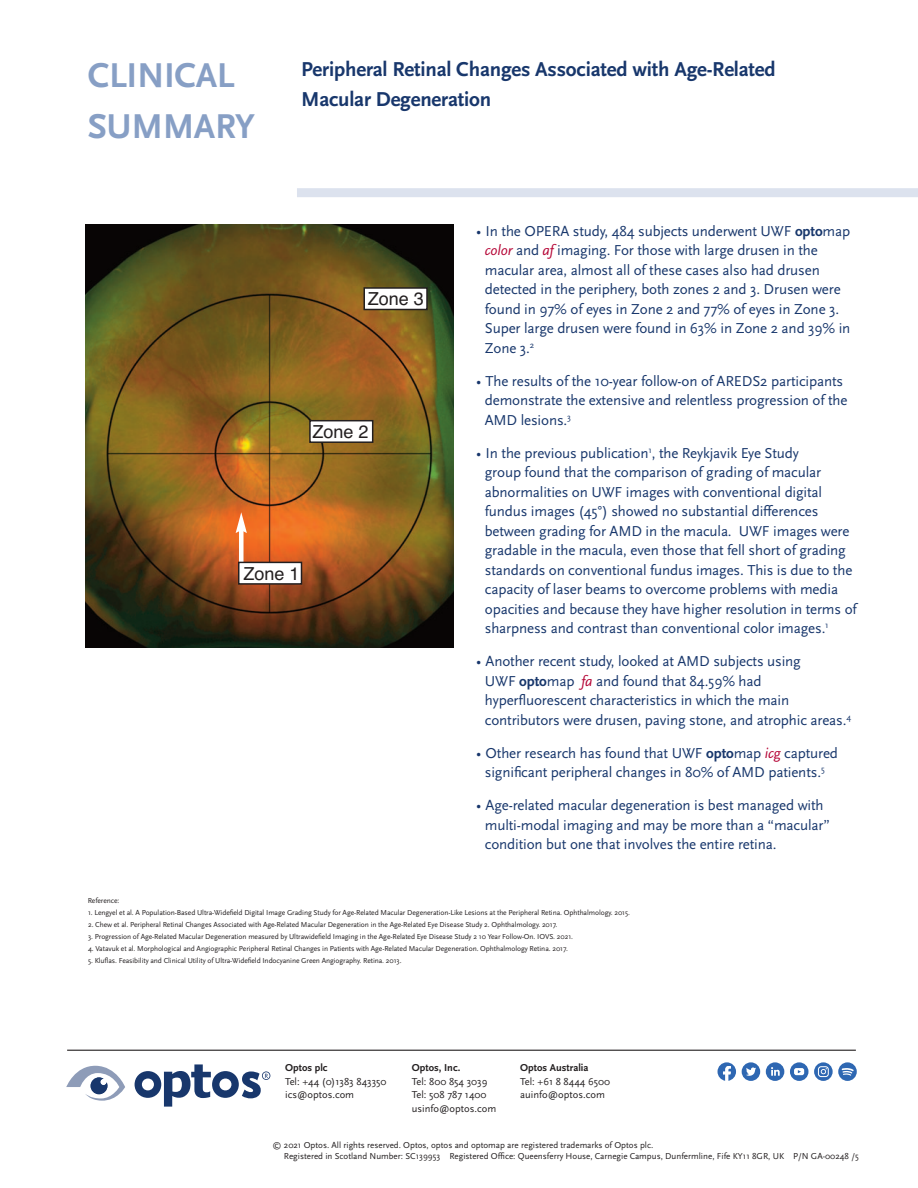
<style>
.page{position:relative;width:918px;height:1188px;background:#fff}
.page>*{position:absolute;margin:0;border:0;box-sizing:border-box;transform-origin:0 0}
.t1{font:700 36px "Scala Sans OT";letter-spacing:-.01em;color:#879fc5}
.t2{font:700 21px/30.6px "Scala Sans OT";letter-spacing:-.01em;color:#18376c}
.t3{font:18px "Helvetica";color:#231f20}
.t4{font:15px/19.5px "Scala Sans OT";letter-spacing:-.01em;color:#18376c}
.t5{font:10.5px "Scala Sans OT";color:#231f20}
.t6{font:700 10.5px "Scala Sans OT";color:#231f20}
.t7{font:9px/10.8px "Scala Sans OT";color:#231f20}
.t8{font:7.5px "Scala Sans OT";letter-spacing:-.01em;color:#231f20}
.s1{font-weight:700}
.s2{font-style:italic;color:#b50536}
</style>
<div class="page">
<div style="left:297px;top:188px;width:621px;height:9px;background:#dce2ee"></div>
<img style="left:86px;top:224px;width:367px;height:423px">
<div style="left:239px;top:529px;width:5px;height:35px;background:#fff"></div>
<svg style="left:236px;top:512px;width:11px;height:21px"></svg>
<div style="left:239px;top:563px;width:62px;height:20px;background:#fff"></div>
<div style="left:238px;top:562px;width:64px;height:23px;border:2px solid #231f20"></div>
<div style="left:311px;top:421px;width:61px;height:20px;background:#fff"></div>
<div style="left:309px;top:420px;width:64px;height:23px;border:2px solid #231f20"></div>
<div style="left:365px;top:289px;width:61px;height:20px;background:#fff"></div>
<div style="left:363px;top:287px;width:65px;height:23px;border:2px solid #231f20"></div>
<hr style="left:67px;top:1050px;width:789px;height:1px;background:#231f20">
<svg style="left:66px;top:1065px;width:59px;height:36px"></svg>
<svg style="left:135px;top:1064px;width:135px;height:43px"></svg>
<svg style="left:718px;top:1062px;width:18px;height:19px"></svg>
<div style="left:742px;top:1062px;width:18px;height:19px;background:#2e67b2;border-radius:50%"></div>
<svg style="left:746px;top:1067px;width:10px;height:9px"></svg>
<div style="left:766px;top:1062px;width:18px;height:19px;background:#2e67b2;border-radius:50%"></div>
<svg style="left:771px;top:1067px;width:9px;height:9px"></svg>
<svg style="left:790px;top:1062px;width:18px;height:19px"></svg>
<svg style="left:794px;top:1068px;width:10px;height:7px"></svg>
<svg style="left:814px;top:1062px;width:19px;height:19px"></svg>
<svg style="left:818px;top:1066px;width:11px;height:11px"></svg>
<div style="left:838px;top:1062px;width:19px;height:19px;background:#2e67b2;border-radius:50%"></div>
<svg style="left:842px;top:1068px;width:12px;height:8px"></svg>
<p class="t1" style="left:88px;top:61px;width:149px">CLINICAL</p>
<p class="t1" style="left:88px;top:112px;width:169px">SUMMARY</p>
<p class="t2" style="left:301px;top:55px;width:476px">Peripheral Retinal Changes Associated with Age-Related<br>Macular Degeneration</p>
<p class="t3" style="left:368px;top:292px;width:58px">Zone 3</p>
<p class="t3" style="left:313px;top:425px;width:58px">Zone 2</p>
<p class="t3" style="left:243px;top:567px;width:58px">Zone 1</p>
<p class="t4" style="left:485px;top:222px;width:367px;text-indent:-9px">• In the OPERA study, 484 subjects underwent UWF <span class="s1">opto</span>map <span class="s2">color</span> and <span class="s2">af</span> imaging. For those with large drusen in the macular area, almost all of these cases also had drusen detected in the periphery, both zones 2 and 3. Drusen were found in 97% of eyes in Zone 2 and 77% of eyes in Zone 3.<br>Super large drusen were found in 63% in Zone 2 and 39% in Zone 3.<sup>2</sup></p>
<p class="t4" style="left:485px;top:372px;width:364px;text-indent:-9px">• The results of the 10-year follow-on of AREDS2 participants demonstrate the extensive and relentless progression of the<br>AMD lesions.<sup>3</sup></p>
<p class="t4" style="left:485px;top:444px;width:373px;text-indent:-9px">• In the previous publication<sup>1</sup>, the Reykjavik Eye Study<br>group found that the comparison of grading of macular abnormalities on UWF images with conventional digital fundus images (45°) showed no substantial differences between grading for AMD in the macula. UWF images were gradable in the macula, even those that fell short of grading standards on conventional fundus images. This is due to the capacity of laser beams to overcome problems with media opacities and because they have higher resolution in terms of sharpness and contrast than conventional color images.<sup>1</sup></p>
<p class="t4" style="left:485px;top:653px;width:368px;text-indent:-9px">• Another recent study, looked at AMD subjects using<br>UWF <span class="s1">opto</span>map <span class="s2">fa</span> and found that 84.59% had hyperfluorescent characteristics in which the main contributors were drusen, paving stone, and atrophic areas.<sup>4</sup></p>
<p class="t4" style="left:476px;top:744px;width:363px;text-align:center">• Other research has found that UWF <span class="s1">opto</span>map <span class="s2">icg</span> captured significant peripheral changes in 80% of AMD patients.<sup>5</sup></p>
<p class="t4" style="left:485px;top:797px;width:347px;text-indent:-9px">• Age-related macular degeneration is best managed with multi-modal imaging and may be more than a “macular” condition but one that involves the entire retina.</p>
<p class="t8" style="left:88px;top:897px;width:33px">Reference:</p>
<p class="t8" style="left:88px;top:909px;width:543px">1. Lengyel et al. A Population-Based Ultra-Widefield Digital Image Grading Study for Age-Related Macular Degeneration-Like Lesions at the Peripheral Retina. Ophthalmology. 2015.</p>
<p class="t8" style="left:88px;top:921px;width:471px">2. Chew et al. Peripheral Retinal Changes Associated with Age-Related Macular Degeneration in the Age-Related Eye Disease Study 2. Ophthalmology. 2017.</p>
<p class="t8" style="left:88px;top:933px;width:487px">3. Progression of Age-Related Macular Degeneration measured by Ultrawidefield Imaging in the Age-Related Eye Disease Study 2 10 Year Follow-On. IOVS. 2021.</p>
<p class="t8" style="left:88px;top:945px;width:481px">4. Vatavuk et al. Morphological and Angiographic Peripheral Retinal Changes in Patients with Age-Related Macular Degeneration. Ophthalmology Retina. 2017.</p>
<p class="t8" style="left:88px;top:957px;width:315px">5. Kluflas. Feasibility and Clinical Utility of Ultra-Widefield Indocyanine Green Angiography. Retina. 2013.</p>
<p class="t6" style="left:285px;top:1063px;width:44px">Optos plc</p>
<p class="t5" style="left:285px;top:1077px;width:103px">Tel: +44 (0)1383 843350</p>
<p class="t5" style="left:285px;top:1090px;width:71px">ics@optos.com</p>
<p class="t6" style="left:412px;top:1063px;width:50px">Optos, Inc.</p>
<p class="t5" style="left:412px;top:1077px;width:77px">Tel: 800 854 3039</p>
<p class="t5" style="left:412px;top:1090px;width:76px">Tel: 508 787 1400</p>
<p class="t5" style="left:412px;top:1104px;width:86px">usinfo@optos.com</p>
<p class="t6" style="left:520px;top:1063px;width:70px">Optos Australia</p>
<p class="t5" style="left:520px;top:1077px;width:91px">Tel: +61 8 8444 6500</p>
<p class="t5" style="left:520px;top:1090px;width:86px">auinfo@optos.com</p>
<p class="t7" style="left:284px;top:1141px;width:576px;text-indent:-11px">© 2021 Optos. All rights reserved. Optos, optos and optomap are registered trademarks of Optos plc.<br>Registered in Scotland Number: SC139953 Registered Office: Queensferry House, Carnegie Campus, Dunfermline, Fife KY11 8GR, UK P/N GA-00248 /5</p>
</div>
